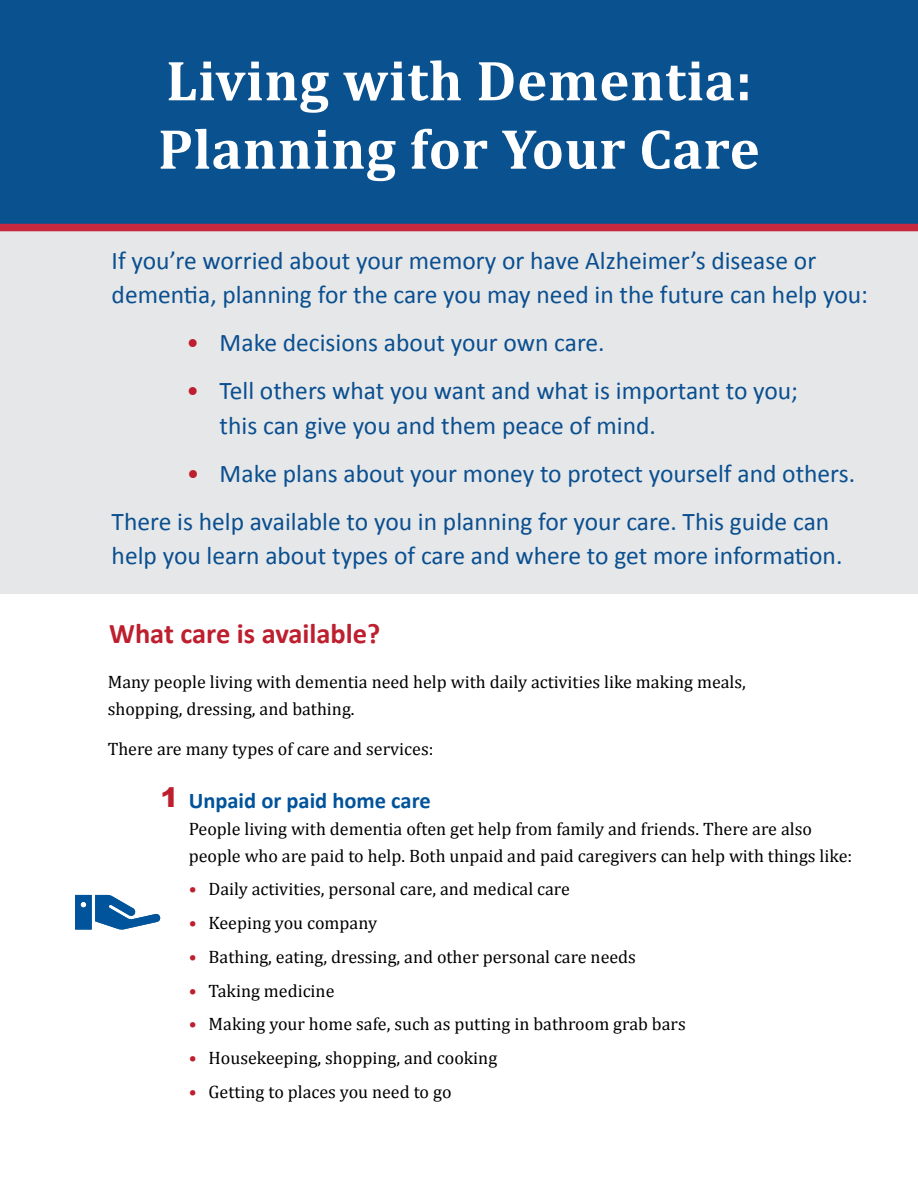
<style>
.page{position:relative;width:918px;height:1188px;background:#fff}
.page>*{position:absolute;margin:0;border:0;box-sizing:border-box;transform-origin:0 0}
.t1{font:700 57px/68.4px "Cambria";letter-spacing:.01em;color:#fff}
.t2{font:700 28.5px "Calibri";color:#bd1f2e}
.t3{font:25.5px/34.5px "Calibri";color:#0a4f90}
.t4{font:700 22.5px "Calibri";color:#00539b}
.t5{font:18px/27px "Cambria";color:#000}
.s1{color:#bd1f2e}
.s2{font-family:"Arial";font-weight:900;font-size:27px;color:#bd1f2e}
</style>
<div class="page">
<div style="left:0;top:226px;width:918px;height:368px;background:#e6e7e8"></div>
<div style="left:0;top:0;width:918px;height:224px;background:#0a518f"></div>
<div style="left:0;top:224px;width:918px;height:7px;background:#c6293e"></div>
<svg style="left:75px;top:895px;width:85px;height:35px"></svg>
<h1 class="t1" style="left:158px;top:45px;width:603px">Living with Dementia:<br>Planning for Your Care</h1>
<p class="t3" style="left:112px;top:242px;width:758px">If you’re worried about your memory or have Alzheimer’s disease or dementia, planning for the care you may need in the future can help you:</p>
<p class="t3" style="left:187px;top:325px;width:420px"><span class="s1">•</span> Make decisions about your own care.</p>
<p class="t3" style="left:220px;top:373px;width:580px;text-indent:-33px"><span class="s1">•</span> Tell others what you want and what is important to you; this can give you and them peace of mind.</p>
<p class="t3" style="left:187px;top:455px;width:670px"><span class="s1">•</span> Make plans about your money to protect yourself and others.</p>
<p class="t3" style="left:112px;top:503px;width:732px">There is help available to you in planning for your care. This guide can help you learn about types of care and where to get more information.</p>
<h2 class="t2" style="left:109px;top:616px;width:273px">What care is available?</h2>
<p class="t5" style="left:108px;top:668px;width:640px">Many people living with dementia need help with daily activities like making meals, shopping, dressing, and bathing.</p>
<p class="t5" style="left:108px;top:735px;width:327px">There are many types of care and services:</p>
<p class="t4" style="left:160px;top:786px;width:272px"><span class="s2">1</span> Unpaid or paid home care</p>
<p class="t5" style="left:189px;top:815px;width:665px">People living with dementia often get help from family and friends. There are also people who are paid to help. Both unpaid and paid caregivers can help with things like:</p>
<p class="t5" style="left:189px;top:876px;width:383px"><span class="s1">•</span> Daily activities, personal care, and medical care</p>
<p class="t5" style="left:189px;top:910px;width:190px"><span class="s1">•</span> Keeping you company</p>
<p class="t5" style="left:189px;top:943px;width:449px"><span class="s1">•</span> Bathing, eating, dressing, and other personal care needs</p>
<p class="t5" style="left:189px;top:977px;width:147px"><span class="s1">•</span> Taking medicine</p>
<p class="t5" style="left:189px;top:1011px;width:499px"><span class="s1">•</span> Making your home safe, such as putting in bathroom grab bars</p>
<p class="t5" style="left:189px;top:1045px;width:310px"><span class="s1">•</span> Housekeeping, shopping, and cooking</p>
<p class="t5" style="left:189px;top:1078px;width:264px"><span class="s1">•</span> Getting to places you need to go</p>
</div>
